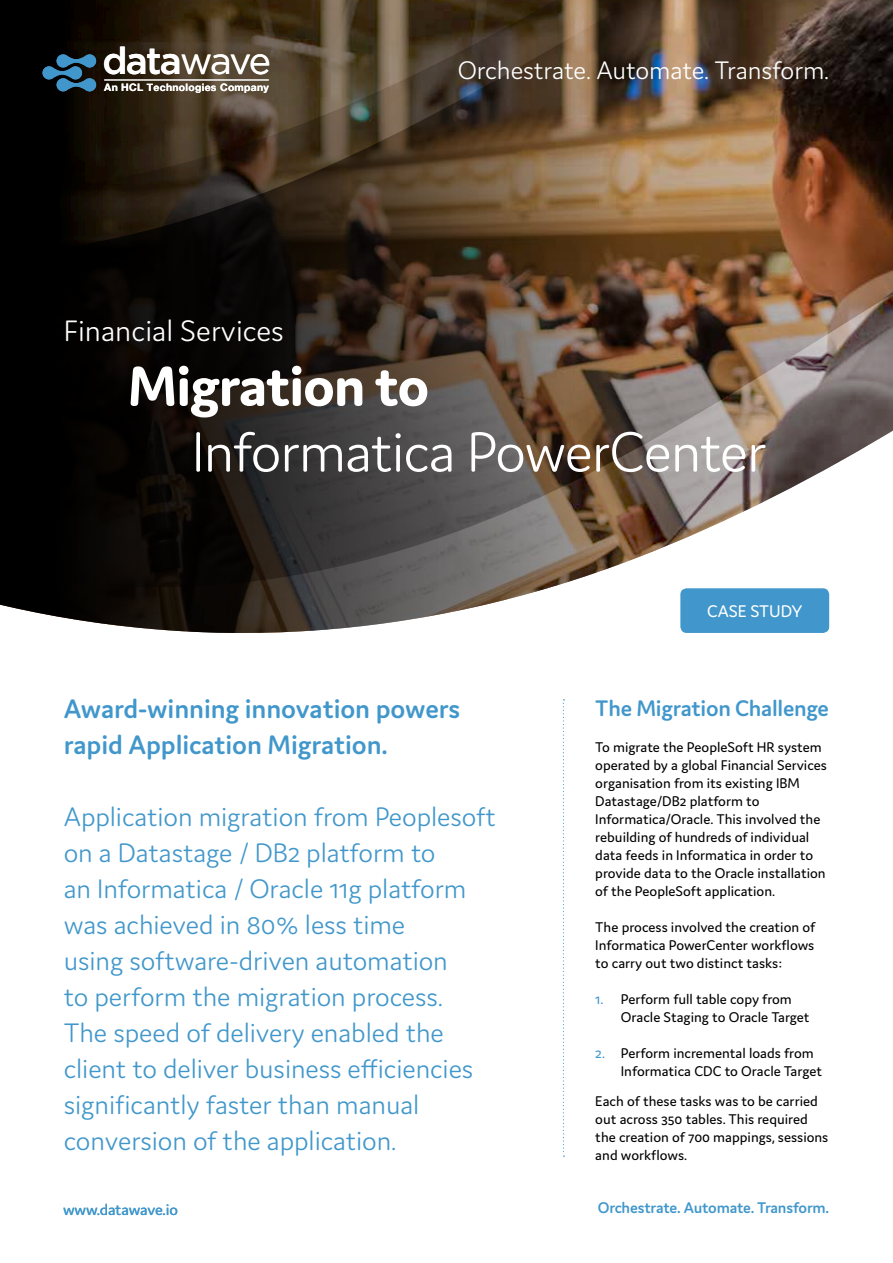
<style>
.page{position:relative;width:893px;height:1263px;background:#fff}
.page>*{position:absolute;margin:0;border:0;box-sizing:border-box;transform-origin:0 0}
.t1{font:300 60px "Domus";letter-spacing:-.02em;color:#fff}
.t2{font:700 60px "Domus";letter-spacing:-.02em;color:#fff}
.t3{font:500 37.65px "Gotham";color:#fff}
.t4{font:300 31.5px "Domus";color:#fff}
.t5{font:300 28.5px/36px "Domus";letter-spacing:-.005em;color:#4197cb}
.t6{font:600 28.5px/36px "Domus";letter-spacing:-.005em;color:#4197cb}
.t7{font:300 27px "Domus";letter-spacing:-.005em;color:#fff}
.t8{font:600 24px "Domus";letter-spacing:-.01em;color:#4197cb}
.t9{font:18px "Domus";color:#fff}
.t10{font:600 16.5px "Domus";letter-spacing:-.01em;color:#4197cb}
.t11{font:16.5px "Domus";letter-spacing:-.015em;color:#4197cb}
.t12{font:15px/18px "Domus";color:#000}
.t13{font:700 10.35px "Helvetica Neue";letter-spacing:.03em;color:#fff}
.s1{font-weight:400}
.s2{color:#4197cb}
</style>
<div class="page">
<svg style="left:0;top:198px;width:893px;height:35px;background:#593f26"></svg>
<svg style="left:0;top:0;width:893px;height:198px;background:#413322"></svg>
<img style="left:0;top:233px;width:893px;height:400px">
<div style="left:680px;top:588px;width:149px;height:45px;background:#4197cb;border-radius:6px"></div>
<img style="left:387px;top:0;width:506px;height:170px">
<svg style="left:43px;top:54px;width:53px;height:37px;background:#26536e"></svg>
<hr style="left:104px;top:80px;width:165px;height:1px;background:#fff">
<svg style="left:563px;top:699px;width:1px;height:458px"></svg>
<h2 class="t3" style="left:102px;top:37px;width:170px">data<span class="s1">wave</span></h2>
<p class="t13" style="left:104px;top:80px;width:166px">An HCL Technologies Company</p>
<h3 class="t4" style="left:64px;top:314px;width:222px">Financial Services</h3>
<h3 class="t7" style="left:458px;top:56px;width:373px">Orchestrate. Automate. Transform.</h3>
<h1 class="t2" style="left:128px;top:353px;width:303px">Migration to</h1>
<h1 class="t1" style="left:192px;top:419px;width:576px">Informatica PowerCenter</h1>
<h3 class="t6" style="left:64px;top:690px;width:398px">Award-winning innovation powers rapid Application Migration.</h3>
<p class="t5" style="left:64px;top:798px;width:434px">Application migration from Peoplesoft on a Datastage / DB2 platform to<br>an Informatica / Oracle 11g platform was achieved in 80% less time<br>using software-driven automation<br>to perform the migration process.<br>The speed of delivery enabled the client to deliver business efficiencies significantly faster than manual conversion of the application.</p>
<p class="t11" style="left:63px;top:1201px;width:116px">www.datawave.io</p>
<p class="t9" style="left:707px;top:601px;width:97px">CASE STUDY</p>
<h3 class="t8" style="left:595px;top:695px;width:235px">The Migration Challenge</h3>
<p class="t12" style="left:595px;top:738px;width:233px">To migrate the PeopleSoft HR system operated by a global Financial Services organisation from its existing IBM Datastage/DB2 platform to Informatica/Oracle. This involved the rebuilding of hundreds of individual data feeds in Informatica in order to provide data to the Oracle installation of the PeopleSoft application.</p>
<p class="t12" style="left:595px;top:918px;width:221px;text-align:justify">The process involved the creation of Informatica PowerCenter workflows to carry out two distinct tasks:</p>
<p class="t12" style="left:621px;top:990px;width:190px;text-indent:-26px"><span class="s2">1.</span> Perform full table copy from<br>Oracle Staging to Oracle Target</p>
<p class="t12" style="left:621px;top:1044px;width:203px;text-indent:-26px"><span class="s2">2.</span> Perform incremental loads from<br>Informatica CDC to Oracle Target</p>
<p class="t12" style="left:595px;top:1092px;width:235px">Each of these tasks was to be carried out across 350 tables. This required the creation of 700 mappings, sessions and workflows.</p>
<p class="t10" style="left:598px;top:1198px;width:233px">Orchestrate. Automate. Transform.</p>
</div>
